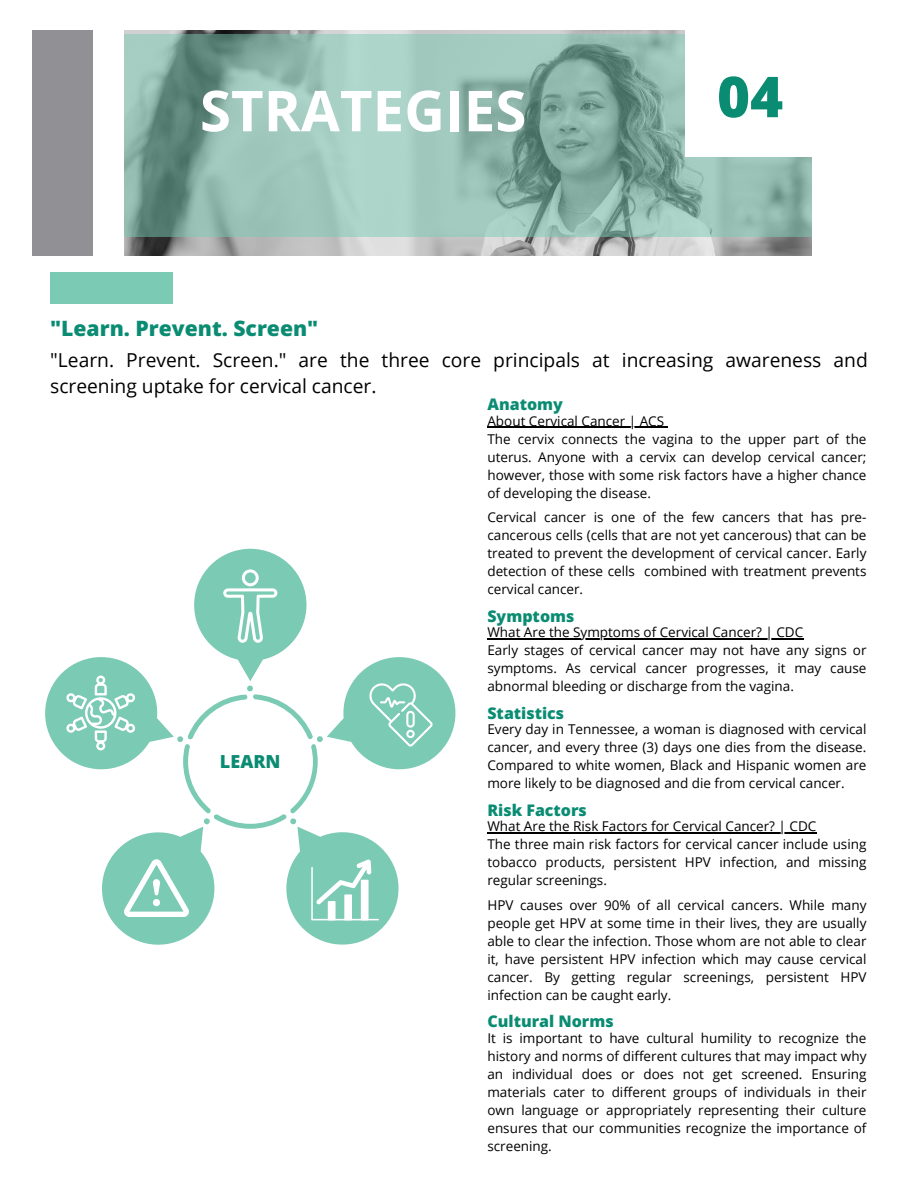
<style>
.page{position:relative;width:918px;height:1188px;background:#fff}
.page>*{position:absolute;margin:0;border:0;box-sizing:border-box;transform-origin:0 0}
.t1{font:700 56.4px "Open Sans";color:#fff}
.t2{font:800 56.4px "Open Sans";color:#0a8c73}
.t3{font:800 21.15px "Open Sans";color:#0a8c73}
.t4{font:19.2px/26px "Open Sans";color:#000}
.t5{font:800 18px "Open Sans";color:#0a8c73}
.t6{font:800 16.05px "Open Sans";color:#0a8c73}
.t7{font:13.5px/18px "Open Sans";color:#000;text-align:justify}
</style>
<div class="page">
<div style="left:50px;top:273px;width:123px;height:31px;background:#7bcab3"></div>
<img style="left:124px;top:30px;width:687px;height:225px">
<svg style="left:124px;top:35px;width:687px;height:202px;background:#90b7ab"></svg>
<div style="left:685px;top:27px;width:130px;height:129px;background:#fff"></div>
<div style="left:33px;top:30px;width:60px;height:225px;background:#919195"></div>
<svg style="left:45px;top:549px;width:411px;height:396px"></svg>
<hr style="left:487px;top:427px;width:177px;height:1px;background:#000">
<hr style="left:487px;top:638px;width:317px;height:1px;background:#000">
<hr style="left:487px;top:832px;width:330px;height:1px;background:#000">
<p class="t1" style="left:200px;top:71px;width:328px">STRATEGIES</p>
<p class="t3" style="left:50px;top:313px;width:270px">"Learn. Prevent. Screen"</p>
<p class="t2" style="left:717px;top:57px;width:68px">04</p>
<p class="t4" style="left:50px;top:347px;width:819px">"Learn. Prevent. Screen." are the three core principals at increasing awareness and screening uptake for cervical cancer.</p>
<p class="t6" style="left:487px;top:393px;width:77px">Anatomy</p>
<p class="t7" style="left:487px;top:411px;width:178px">About Cervical Cancer | ACS</p>
<p class="t7" style="left:487px;top:429px;width:381px">The cervix connects the vagina to the upper part of the uterus. Anyone with a cervix can develop cervical cancer; however, those with some risk factors have a higher chance of developing the disease.</p>
<p class="t7" style="left:487px;top:508px;width:381px">Cervical cancer is one of the few cancers that has pre&shy;cancerous cells (cells that are not yet cancerous) that can be treated to prevent the development of cervical cancer. Early detection of these cells combined with treatment prevents cervical cancer.</p>
<p class="t6" style="left:487px;top:605px;width:88px">Symptoms</p>
<p class="t7" style="left:487px;top:623px;width:317px">What Are the Symptoms of Cervical Cancer? | CDC</p>
<p class="t7" style="left:487px;top:641px;width:381px">Early stages of cervical cancer may not have any signs or symptoms. As cervical cancer progresses, it may cause abnormal bleeding or discharge from the vagina.</p>
<p class="t5" style="left:220px;top:749px;width:62px">LEARN</p>
<p class="t6" style="left:487px;top:702px;width:78px">Statistics</p>
<p class="t7" style="left:487px;top:720px;width:381px">Every day in Tennessee, a woman is diagnosed with cervical cancer, and every three (3) days one dies from the disease.<br>Compared to white women, Black and Hispanic women are more likely to be diagnosed and die from cervical cancer.</p>
<p class="t6" style="left:487px;top:798px;width:101px">Risk Factors</p>
<p class="t7" style="left:487px;top:817px;width:330px">What Are the Risk Factors for Cervical Cancer? | CDC</p>
<p class="t7" style="left:487px;top:835px;width:381px">The three main risk factors for cervical cancer include using tobacco products, persistent HPV infection, and missing regular screenings.</p>
<p class="t7" style="left:487px;top:895px;width:381px">HPV causes over 90% of all cervical cancers. While many people get HPV at some time in their lives, they are usually able to clear the infection. Those whom are not able to clear it, have persistent HPV infection which may cause cervical cancer. By getting regular screenings, persistent HPV infection can be caught early.</p>
<p class="t6" style="left:487px;top:1010px;width:128px">Cultural Norms</p>
<p class="t7" style="left:487px;top:1028px;width:381px">It is important to have cultural humility to recognize the history and norms of different cultures that may impact why an individual does or does not get screened. Ensuring materials cater to different groups of individuals in their own language or appropriately representing their culture ensures that our communities recognize the importance of screening.</p>
</div>
